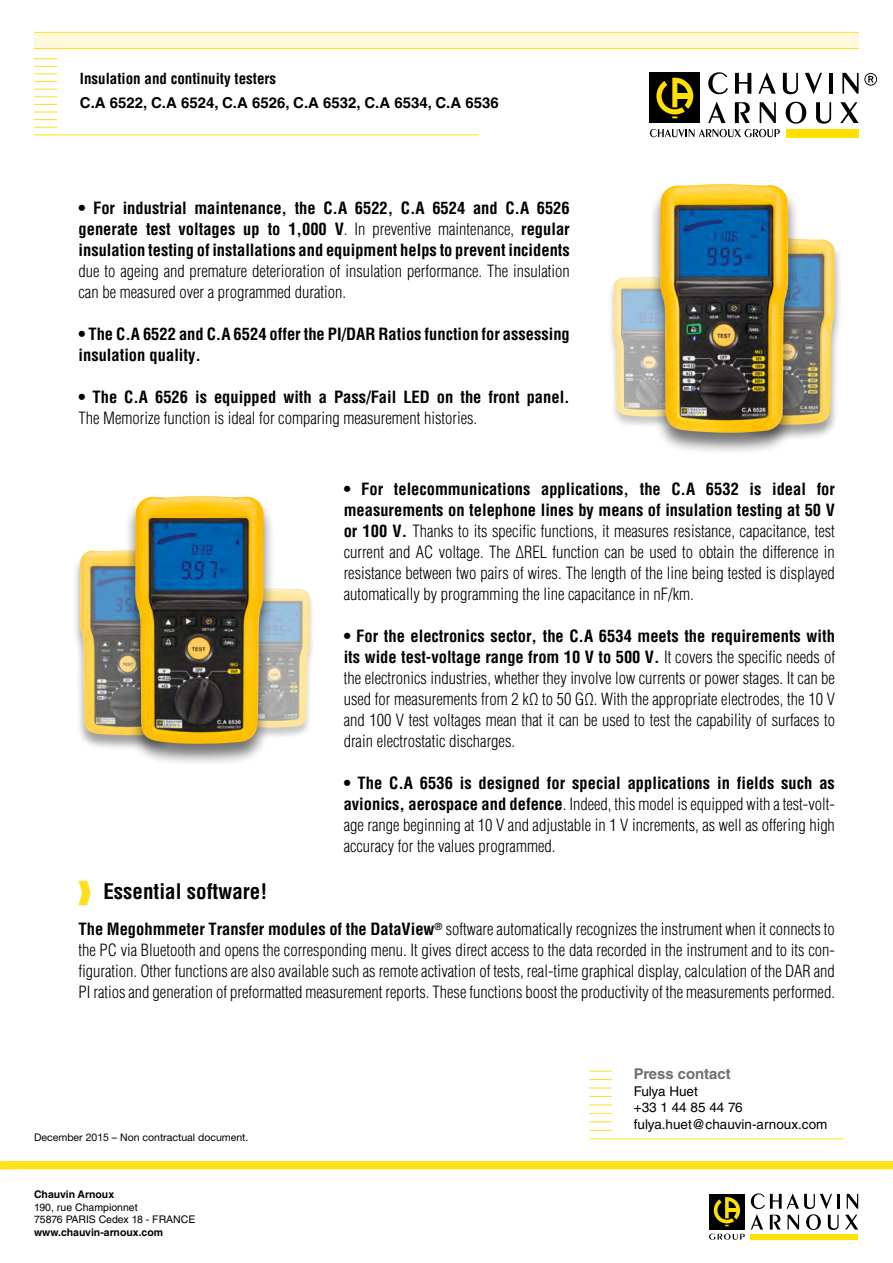
<style>
.page{position:relative;width:893px;height:1263px;background:#fff}
.page>*{position:absolute;margin:0;border:0;box-sizing:border-box;transform-origin:0 0}
.t1{font:700 condensed 21px "Helvetica LT Std";color:#000}
.t2{font:300 condensed 16.5px/21px "Helvetica LT Std";color:#000;text-align:justify}
.t3{font:700 condensed 16.5px/21px "Helvetica LT Std";color:#000;text-align:justify}
.t4{font:700 15px "Helvetica LT Std";color:#000}
.t5{font:700 condensed 15px "Helvetica LT Std";color:#000}
.t6{font:700 14.85px "Helvetica LT Std";color:#6d6f71}
.t7{font:13.5px "Helvetica LT Std";color:#000}
.t8{font:10.5px "Helvetica LT Std";color:#000}
.t9{font:10.5px "Helvetica Neue LT Std";color:#000}
.t10{font:700 10.5px "Helvetica LT Std";color:#000}
.s1{font-weight:300}
.s2{font-weight:700}
</style>
<div class="page">
<svg style="left:79px;top:881px;width:12px;height:24px"></svg>
<svg style="left:589px;top:1071px;width:23px;height:1px"></svg>
<svg style="left:589px;top:1079px;width:23px;height:1px"></svg>
<svg style="left:589px;top:1088px;width:23px;height:1px"></svg>
<svg style="left:589px;top:1096px;width:23px;height:1px"></svg>
<svg style="left:589px;top:1104px;width:23px;height:1px"></svg>
<svg style="left:589px;top:1113px;width:23px;height:1px"></svg>
<svg style="left:589px;top:1121px;width:23px;height:1px"></svg>
<svg style="left:589px;top:1130px;width:23px;height:1px"></svg>
<hr style="left:589px;top:1138px;width:255px;height:1px;background:#ffe01f">
<div style="left:0;top:1161px;width:893px;height:8px;background:#ffe11f"></div>
<div style="left:751px;top:1234px;width:107px;height:5px;background:#ffe000"></div>
<div style="left:709px;top:1194px;width:36px;height:35px;background:#000"></div>
<svg style="left:714px;top:1197px;width:26px;height:29px"></svg>
<hr style="left:837px;top:1194px;width:3px;height:15px;background:#000">
<svg style="left:847px;top:1194px;width:11px;height:15px"></svg>
<svg style="left:751px;top:1193px;width:88px;height:37px"></svg>
<svg style="left:845px;top:1215px;width:13px;height:14px"></svg>
<svg style="left:709px;top:1233px;width:36px;height:7px"></svg>
<svg style="left:34px;top:74px;width:23px;height:1px"></svg>
<svg style="left:34px;top:58px;width:23px;height:1px"></svg>
<svg style="left:34px;top:81px;width:23px;height:1px"></svg>
<svg style="left:34px;top:66px;width:23px;height:1px"></svg>
<svg style="left:34px;top:89px;width:23px;height:1px"></svg>
<svg style="left:34px;top:96px;width:23px;height:1px"></svg>
<svg style="left:34px;top:104px;width:23px;height:1px"></svg>
<svg style="left:34px;top:112px;width:23px;height:1px"></svg>
<svg style="left:34px;top:119px;width:23px;height:1px"></svg>
<svg style="left:34px;top:127px;width:23px;height:1px"></svg>
<hr style="left:34px;top:134px;width:444px;height:1px;background:#ffe01f">
<div style="left:34px;top:32px;width:825px;height:17px;background:#fff8dc"></div>
<hr style="left:34px;top:48px;width:825px;height:1px;background:#ffe01f">
<hr style="left:34px;top:32px;width:825px;height:1px;background:#ffe01f">
<div style="left:786px;top:129px;width:73px;height:8px;background:#ffe000"></div>
<div style="left:650px;top:73px;width:50px;height:50px;background:#000"></div>
<svg style="left:656px;top:78px;width:37px;height:40px"></svg>
<svg style="left:708px;top:72px;width:20px;height:22px"></svg>
<svg style="left:735px;top:73px;width:16px;height:21px"></svg>
<svg style="left:758px;top:72px;width:18px;height:22px"></svg>
<svg style="left:783px;top:73px;width:15px;height:21px"></svg>
<svg style="left:805px;top:73px;width:17px;height:21px"></svg>
<hr style="left:829px;top:73px;width:4px;height:21px;background:#000">
<svg style="left:708px;top:102px;width:18px;height:21px"></svg>
<svg style="left:735px;top:102px;width:15px;height:21px"></svg>
<svg style="left:760px;top:102px;width:16px;height:21px"></svg>
<svg style="left:786px;top:102px;width:20px;height:22px"></svg>
<svg style="left:816px;top:102px;width:15px;height:22px"></svg>
<svg style="left:840px;top:102px;width:19px;height:21px"></svg>
<svg style="left:650px;top:129px;width:130px;height:8px"></svg>
<svg style="left:842px;top:73px;width:35px;height:21px"></svg>
<div style="left:232px;top:588px;width:84px;height:152px;background:#000;opacity:.55"></div>
<img style="left:276px;top:588px;width:34px;height:141px">
<div style="left:71px;top:549px;width:114px;height:203px;background:#000;opacity:.55"></div>
<img style="left:80px;top:550px;width:43px;height:186px">
<div style="left:123px;top:494px;width:153px;height:273px;background:#000;opacity:.55"></div>
<img style="left:135px;top:496px;width:129px;height:250px">
<div style="left:607px;top:277px;width:84px;height:152px;background:#000;opacity:.55"></div>
<img style="left:613px;top:277px;width:35px;height:140px">
<div style="left:730px;top:238px;width:113px;height:203px;background:#000;opacity:.55"></div>
<img style="left:800px;top:238px;width:35px;height:188px">
<div style="left:648px;top:183px;width:152px;height:272px;background:#000;opacity:.55"></div>
<img style="left:660px;top:184px;width:128px;height:249px">
<p class="t5" style="left:80px;top:69px;width:198px">Insulation and continuity testers</p>
<p class="t4" style="left:80px;top:93px;width:420px">C.A 6522, C.A 6524, C.A 6526, C.A 6532, C.A 6534, C.A 6536</p>
<p class="t3" style="left:79px;top:198px;width:493px">• For industrial maintenance, the C.A 6522, C.A 6524 and C.A 6526 generate test voltages up to 1,000 V<span class="s1">. In preventive maintenance,</span> regular insulation testing of installations and equipment helps to prevent incidents <span class="s1">due to ageing and premature deterioration of insulation performance. The insulation can be measured over a programmed duration.</span></p>
<p class="t3" style="left:79px;top:324px;width:493px">• The C.A 6522 and C.A 6524 offer the PI/DAR Ratios function for assessing insulation quality.</p>
<p class="t2" style="left:79px;top:387px;width:493px"><span class="s2">• The C.A 6526 is equipped with a Pass/Fail LED on the front panel.<br></span>The Memorize function is ideal for comparing measurement histories.</p>
<p class="t2" style="left:344px;top:479px;width:493px"><span class="s2">• For telecommunications applications, the C.A 6532 is ideal for measurements on telephone lines by means of insulation testing at 50 V or 100 V.</span> Thanks to its specific functions, it measures resistance, capacitance, test current and AC voltage. The ΔREL function can be used to obtain the difference in resistance between two pairs of wires. The length of the line being tested is displayed automatically by programming the line capacitance in nF/km.</p>
<p class="t2" style="left:344px;top:626px;width:493px"><span class="s2">• For the electronics sector, the C.A 6534 meets the requirements with its wide test-voltage range from 10 V to 500 V.</span> It covers the specific needs of the electronics industries, whether they involve low currents or power stages. It can be used for measurements from 2 kΩ to 50 GΩ. With the appropriate electrodes, the 10 V and 100 V test voltages mean that it can be used to test the capability of surfaces to drain electrostatic discharges.</p>
<p class="t2" style="left:344px;top:773px;width:493px"><span class="s2">• The C.A 6536 is designed for special applications in fields such as avionics, aerospace and defence</span>. Indeed, this model is equipped with a test-volt&shy;age range beginning at 10 V and adjustable in 1 V increments, as well as offering high accuracy for the values programmed.</p>
<p class="t1" style="left:103px;top:878px;width:165px">Essential software!</p>
<p class="t2" style="left:79px;top:919px;width:758px"><span class="s2">The Megohmmeter Transfer modules of the DataView</span><sup>®</sup> software automatically recognizes the instrument when it connects to the PC via Bluetooth and opens the corresponding menu. It gives direct access to the data recorded in the instrument and to its con&shy;figuration. Other functions are also available such as remote activation of tests, real-time graphical display, calculation of the DAR and PI ratios and generation of preformatted measurement reports. These functions boost the productivity of the measurements performed.</p>
<p class="t9" style="left:34px;top:1131px;width:216px">December 2015 – Non contractual document.</p>
<p class="t10" style="left:34px;top:1188px;width:82px">Chauvin Arnoux</p>
<p class="t8" style="left:34px;top:1201px;width:105px">190, rue Championnet</p>
<p class="t8" style="left:34px;top:1214px;width:163px">75876 PARIS Cedex 18 - FRANCE</p>
<p class="t10" style="left:34px;top:1226px;width:131px">www.chauvin-arnoux.com</p>
<p class="t6" style="left:634px;top:1065px;width:98px">Press contact</p>
<p class="t7" style="left:634px;top:1083px;width:65px">Fulya Huet</p>
<p class="t7" style="left:634px;top:1099px;width:110px">+33 1 44 85 44 76</p>
<p class="t7" style="left:634px;top:1116px;width:195px">fulya.huet@chauvin-arnoux.com</p>
</div>
